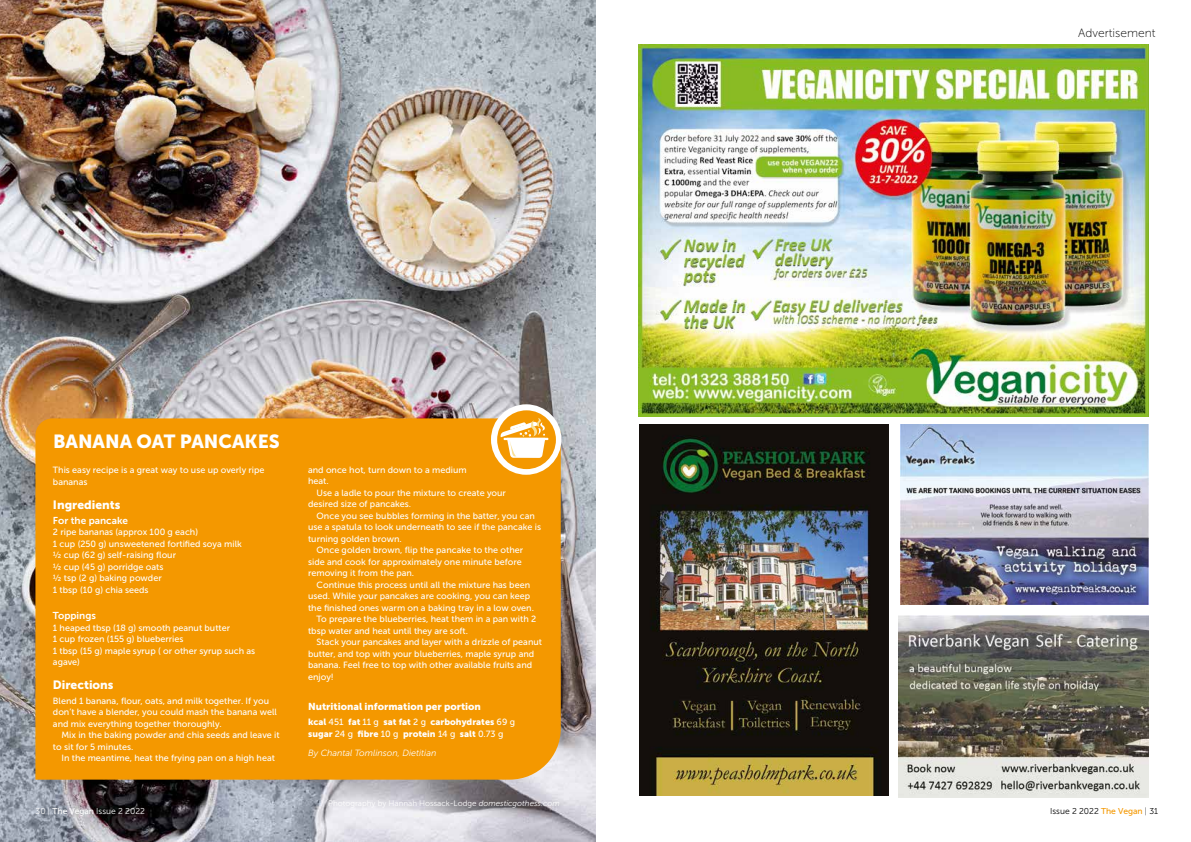
<style>
.page{position:relative;width:1191px;height:842px;background:#fff}
.page>*{position:absolute;margin:0;border:0;box-sizing:border-box;transform-origin:0 0}
.t1{font:18.9px "Museo Sans 900";color:#fff}
.t2{font:12px "Museo Sans 900";color:#fff}
.t3{font:12px "Museo Sans 100";color:#000}
.t4{font:10px "Museo Sans 900";color:#fff}
.t5{font:10px "Museo Sans 700";color:#fff}
.t6{font:9px/11.5px "Museo Sans 500";color:#fff}
.t7{font:9px/11.5px "Museo Sans 900";color:#fff}
.t8{font:italic 9px "Museo Sans 300";color:#fff}
.t9{font:8.5px "Museo Sans 300";color:#fff}
.t10{font:8.5px "Museo Sans 300";color:#000}
.t11{font:8px "Museo Sans 300";color:#fff}
.s1{font-family:"Museo Sans 500"}
.s2{font-style:italic}
.s3{font-family:"Museo Sans 100"}
.s4{font-family:"Museo Sans 500";color:#f49800}
</style>
<div class="page">
<img style="left:898px;top:615px;width:251px;height:183px">
<img style="left:638px;top:45px;width:511px;height:371px">
<img style="left:0;top:0;width:595px;height:842px">
<img style="left:900px;top:424px;width:249px;height:181px">
<img style="left:639px;top:424px;width:249px;height:371px">
<div style="left:35px;top:418px;width:526px;height:362px;background:#f49800"></div>
<div style="left:491px;top:404px;width:70px;height:71px;background:#fff;border-radius:50%"></div>
<div style="left:497px;top:410px;width:59px;height:59px;background:#f49800;border-radius:50%"></div>
<hr style="left:503px;top:438px;width:45px;height:2px;background:#fff">
<svg style="left:500px;top:418px;width:45px;height:40px"></svg>
<h1 class="t1" style="left:53px;top:430px;width:228px">BANANA OAT PANCAKES</h1>
<p class="t6" style="left:53px;top:464px;width:213px;line-height:12px">This easy recipe is a great way to use up overly ripe bananas</p>
<h2 class="t2" style="left:53px;top:498px;width:69px">Ingredients</h2>
<p class="t5" style="left:53px;top:515px;width:77px">For the pancake</p>
<p class="t6" style="left:53px;top:526px;width:190px">2 ripe bananas (approx 100 g each)<br>1 cup (250 g) unsweetened fortified soya milk ½ cup (62 g) self-raising flour<br>½ cup (45 g) porridge oats<br>½ tsp (2 g) baking powder<br>1 tbsp (10 g) chia seeds</p>
<p class="t5" style="left:53px;top:610px;width:45px">Toppings</p>
<p class="t6" style="left:53px;top:622px;width:204px">1 heaped tbsp (18 g) smooth peanut butter<br>1 cup frozen (155 g) blueberries<br>1 tbsp (15 g) maple syrup ( or other syrup such as agave)</p>
<h2 class="t2" style="left:53px;top:678px;width:62px">Directions</h2>
<p class="t6" style="left:53px;top:695px;width:225px">Blend 1 banana, flour, oats, and milk together. If you don’t have a blender, you could mash the banana well and mix everything together thoroughly.</p>
<p class="t6" style="left:53px;top:729px;width:228px;text-indent:9px">Mix in the baking powder and chia seeds and leave it to sit for 5 minutes.</p>
<p class="t6" style="left:61px;top:752px;width:215px">In the meantime, heat the frying pan on a high heat</p>
<p class="t6" style="left:308px;top:464px;width:160px">and once hot, turn down to a medium heat.</p>
<p class="t6" style="left:308px;top:487px;width:199px;text-indent:9px">Use a ladle to pour the mixture to create your desired size of pancakes.</p>
<p class="t6" style="left:316px;top:510px;width:220px">Once you see bubbles forming in the batter, you can</p>
<p class="t6" style="left:308px;top:521px;width:235px">use a spatula to look underneath to see if the pancake is</p>
<p class="t6" style="left:308px;top:533px;width:95px">turning golden brown.</p>
<p class="t6" style="left:316px;top:544px;width:208px">Once golden brown, flip the pancake to the other</p>
<p class="t6" style="left:308px;top:556px;width:215px">side and cook for approximately one minute before</p>
<p class="t6" style="left:308px;top:567px;width:108px">removing it from the pan.</p>
<p class="t6" style="left:316px;top:579px;width:215px">Continue this process until all the mixture has been</p>
<p class="t6" style="left:308px;top:590px;width:224px">used. While your pancakes are cooking, you can keep</p>
<p class="t6" style="left:308px;top:602px;width:227px">the finished ones warm on a baking tray in a low oven.</p>
<p class="t6" style="left:316px;top:613px;width:221px">To prepare the blueberries, heat them in a pan with 2</p>
<p class="t6" style="left:308px;top:625px;width:161px">tbsp water and heat until they are soft.</p>
<p class="t6" style="left:316px;top:636px;width:227px">Stack your pancakes and layer with a drizzle of peanut</p>
<p class="t6" style="left:308px;top:648px;width:228px">butter, and top with your blueberries, maple syrup and</p>
<p class="t6" style="left:308px;top:659px;width:226px">banana. Feel free to top with other available fruits and</p>
<p class="t6" style="left:308px;top:671px;width:27px">enjoy!</p>
<p class="t4" style="left:308px;top:701px;width:174px">Nutritional information per portion</p>
<p class="t7" style="left:308px;top:716px;width:208px">kcal <span class="s1">451</span> fat <span class="s1">11 g</span> sat fat <span class="s1">2 g</span> carbohydrates <span class="s1">69 g </span>sugar <span class="s1">24 g</span> fibre <span class="s1">10 g</span> protein <span class="s1">14 g</span> salt <span class="s1">0.73 g</span></p>
<p class="t8" style="left:308px;top:748px;width:130px">By Chantal Tomlinson, Dietitian</p>
<h2 class="t3" style="left:1078px;top:26px;width:79px">Advertisement</h2>
<p class="t11" style="left:328px;top:799px;width:233px">Photography by Hannah Hossack-Lodge <span class="s2">domesticgothess.com</span></p>
<p class="t9" style="left:36px;top:806px;width:111px">30 <span class="s3">|</span> <span class="s1">The Vegan</span> Issue 2 2022</p>
<p class="t10" style="left:1050px;top:806px;width:109px">Issue 2 2022 <span class="s4">The Vegan</span> <span class="s3">|</span> 31</p>
</div>
